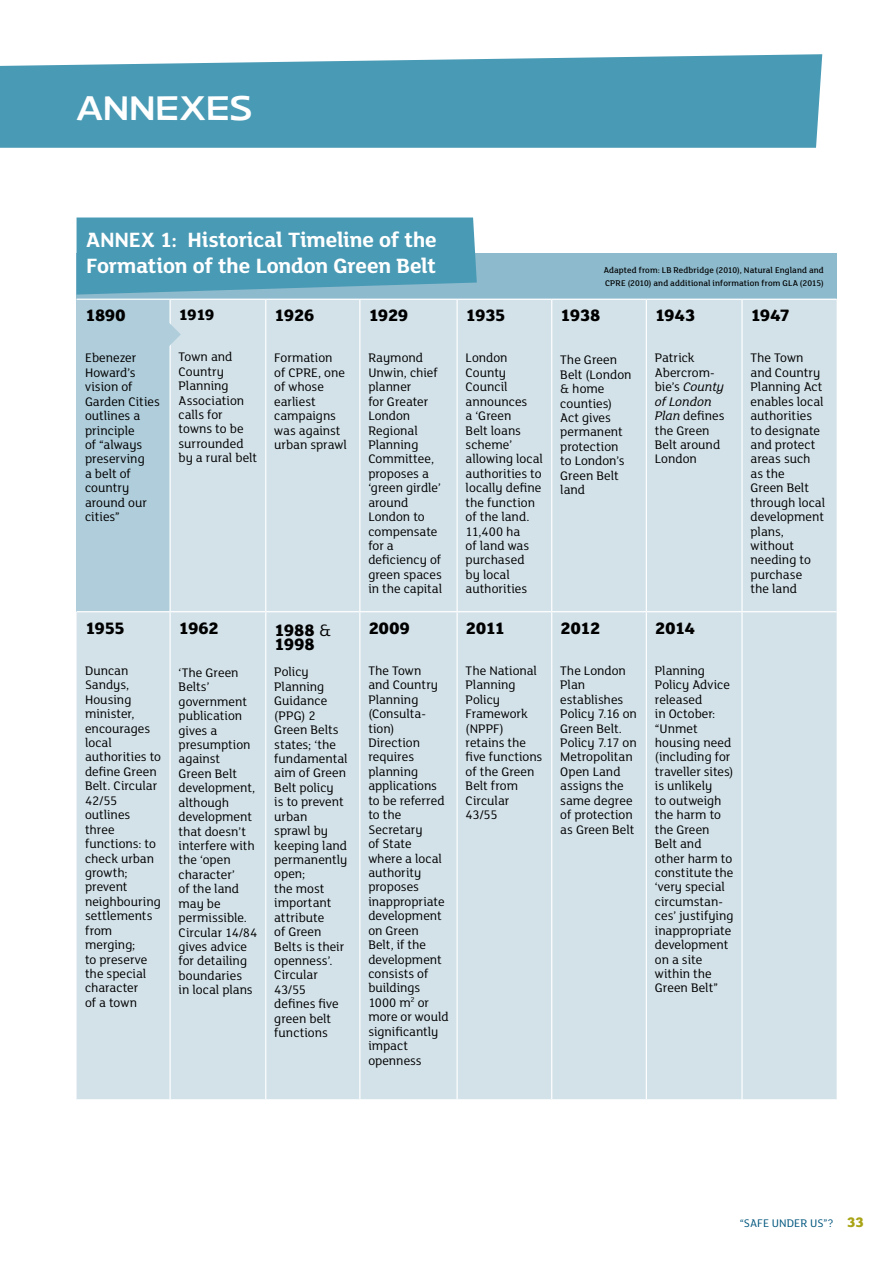
<style>
.page{position:relative;width:893px;height:1263px;background:#fff}
.page>*{position:absolute;margin:0;border:0;box-sizing:border-box;transform-origin:0 0}
.t1{font:33px "Rustic Open";letter-spacing:-.01em;color:#fff}
.t2{font:700 22.5px/25.5px "FS Lola";letter-spacing:-.01em;color:#fff}
.t3{font:800 18px/14.4px "FS Lola";letter-spacing:-.035em;color:#000}
.t4{font:800 16.5px "FS Lola";color:#000}
.t5{font:13.5px/14.4px "FS Lola";color:#000}
.t6{font:12px "FS Lola";letter-spacing:.01em;color:#00567e}
.t7{font:500 9px/13.5px "FS Lola";letter-spacing:.01em;color:#000}
.s1{font-weight:400}
.s2{font-style:italic}
.s3{font-weight:800;font-size:15px;color:#a9a415}
</style>
<div class="page">
<div style="left:77px;top:253px;width:760px;height:46px;background:#8dbacd"></div>
<div style="left:77px;top:300px;width:760px;height:799px;background:#d3e2e9"></div>
<hr style="left:169px;top:300px;width:2px;height:311px;background:#fff">
<hr style="left:265px;top:300px;width:1px;height:311px;background:#fff">
<hr style="left:359px;top:300px;width:1px;height:311px;background:#fff">
<hr style="left:456px;top:300px;width:2px;height:311px;background:#fff">
<hr style="left:551px;top:300px;width:1px;height:311px;background:#fff">
<hr style="left:646px;top:300px;width:1px;height:311px;background:#fff">
<hr style="left:741px;top:300px;width:2px;height:311px;background:#fff">
<hr style="left:77px;top:611px;width:93px;height:1px;background:#fff">
<hr style="left:170px;top:611px;width:96px;height:1px;background:#fff">
<hr style="left:169px;top:612px;width:2px;height:487px;background:#fff">
<hr style="left:266px;top:611px;width:94px;height:1px;background:#fff">
<hr style="left:265px;top:612px;width:1px;height:487px;background:#fff">
<hr style="left:360px;top:611px;width:97px;height:1px;background:#fff">
<hr style="left:359px;top:612px;width:1px;height:487px;background:#fff">
<hr style="left:457px;top:611px;width:95px;height:1px;background:#fff">
<hr style="left:456px;top:612px;width:2px;height:487px;background:#fff">
<hr style="left:552px;top:611px;width:94px;height:1px;background:#fff">
<hr style="left:551px;top:612px;width:1px;height:487px;background:#fff">
<hr style="left:646px;top:611px;width:96px;height:1px;background:#fff">
<hr style="left:646px;top:612px;width:1px;height:487px;background:#fff">
<hr style="left:742px;top:611px;width:95px;height:1px;background:#fff">
<hr style="left:741px;top:612px;width:2px;height:487px;background:#fff">
<svg style="left:0;top:54px;width:822px;height:94px;background:#55a1ba"></svg>
<svg style="left:124px;top:320px;width:57px;height:43px;background:#b4d0dd"></svg>
<svg style="left:77px;top:217px;width:400px;height:78px;background:#509db7"></svg>
<h1 class="t1" style="left:77px;top:93px;width:174px">ANNEXES</h1>
<h2 class="t2" style="left:86px;top:226px;width:352px">ANNEX 1: Historical Timeline of the<br>Formation of the London Green Belt</h2>
<h3 class="t3" style="left:85px;top:307px;width:42px">1890</h3>
<p class="t5" style="left:85px;top:350px;width:76px">Ebenezer<br>Howard’s vision of<br>Garden Cities outlines a principle<br>of “always preserving<br>a belt of country around our cities”</p>
<p class="t4" style="left:179px;top:303px;width:37px">1919</p>
<p class="t5" style="left:179px;top:349px;width:80px">Town and<br>Country<br>Planning<br>Association calls for towns to be surrounded by a rural belt</p>
<h3 class="t3" style="left:274px;top:307px;width:42px">1926</h3>
<p class="t5" style="left:274px;top:350px;width:74px">Formation of CPRE, one of whose earliest campaigns was against urban sprawl</p>
<h3 class="t3" style="left:85px;top:620px;width:41px">1955</h3>
<p class="t5" style="left:85px;top:663px;width:78px">Duncan<br>Sandys,<br>Housing minister, encourages local authorities to define Green<br>Belt. Circular<br>42/55 outlines three functions: to check urban growth; prevent neighbouring settlements from merging;<br>to preserve the special character<br>of a town</p>
<h3 class="t3" style="left:179px;top:620px;width:42px">1962</h3>
<p class="t5" style="left:179px;top:665px;width:80px">‘The Green<br>Belts’ government publication gives a presumption against<br>Green Belt development, although development that doesn’t interfere with the ‘open character’<br>of the land may be permissible.<br>Circular 14/84 gives advice for detailing boundaries<br>in local plans</p>
<h3 class="t3" style="left:274px;top:622px;width:58px">1988 <span class="s1">&amp;<br></span>1998</h3>
<p class="t5" style="left:274px;top:664px;width:75px">Policy<br>Planning<br>Guidance (PPG) 2<br>Green Belts states; ‘the fundamental aim of Green<br>Belt policy<br>is to prevent urban<br>sprawl by keeping land permanently open;<br>the most important attribute<br>of Green<br>Belts is their openness’.<br>Circular<br>43/55 defines five green belt functions</p>
<h3 class="t3" style="left:368px;top:307px;width:42px">1929</h3>
<p class="t5" style="left:368px;top:350px;width:75px">Raymond<br>Unwin, chief planner<br>for Greater<br>London<br>Regional<br>Planning<br>Committee, proposes a ‘green girdle’ around<br>London to compensate for a deficiency of green spaces in the capital</p>
<h3 class="t3" style="left:368px;top:620px;width:43px">2009</h3>
<p class="t5" style="left:368px;top:663px;width:82px">The Town<br>and Country<br>Planning (Consulta&shy;tion)<br>Direction requires planning applications to be referred to the<br>Secretary<br>of State where a local authority proposes inappropriate development on Green<br>Belt, if the development consists of buildings<br>1000 m<sup>2</sup> or more or would significantly impact openness</p>
<h3 class="t3" style="left:466px;top:307px;width:41px">1935</h3>
<p class="t5" style="left:466px;top:350px;width:79px">London<br>County<br>Council announces<br>a ‘Green<br>Belt loans scheme’ allowing local authorities to locally define the function of the land.<br>11,400 ha<br>of land was purchased<br>by local authorities</p>
<h3 class="t3" style="left:466px;top:620px;width:41px">2011</h3>
<p class="t5" style="left:466px;top:663px;width:78px">The National<br>Planning<br>Policy<br>Framework (NPPF) retains the five functions of the Green<br>Belt from<br>Circular<br>43/55</p>
<p class="t7" style="left:604px;top:263px;width:222px">Adapted from: LB Redbridge (2010), Natural England and<br>CPRE (2010) and additional information from GLA (2015)</p>
<h3 class="t3" style="left:560px;top:307px;width:42px">1938</h3>
<p class="t5" style="left:560px;top:352px;width:73px">The Green<br>Belt (London &amp; home counties)<br>Act gives permanent protection to London’s<br>Green Belt land</p>
<h3 class="t3" style="left:560px;top:620px;width:42px">2012</h3>
<p class="t5" style="left:560px;top:663px;width:78px">The London<br>Plan establishes<br>Policy 7.16 on<br>Green Belt.<br>Policy 7.17 on<br>Metropolitan<br>Open Land assigns the same degree of protection as Green Belt</p>
<h3 class="t3" style="left:655px;top:307px;width:42px">1943</h3>
<p class="t5" style="left:655px;top:350px;width:71px">Patrick<br>Abercrom&shy;bie’s <span class="s2">County of London<br>Plan</span> defines the Green<br>Belt around<br>London</p>
<h3 class="t3" style="left:655px;top:620px;width:42px">2014</h3>
<p class="t5" style="left:655px;top:663px;width:80px">Planning<br>Policy Advice released<br>in October: “Unmet housing need (including for traveller sites) is unlikely<br>to outweigh the harm to the Green<br>Belt and other harm to constitute the ‘very special circumstan&shy;ces’ justifying inappropriate development on a site within the<br>Green Belt”</p>
<h3 class="t3" style="left:750px;top:307px;width:41px">1947</h3>
<p class="t5" style="left:750px;top:350px;width:76px">The Town and Country<br>Planning Act enables local authorities to designate and protect areas such as the<br>Green Belt through local development plans, without needing to purchase<br>the land</p>
<p class="t6" style="left:740px;top:1216px;width:126px">“Safe under us”? <span class="s3">33</span></p>
</div>
